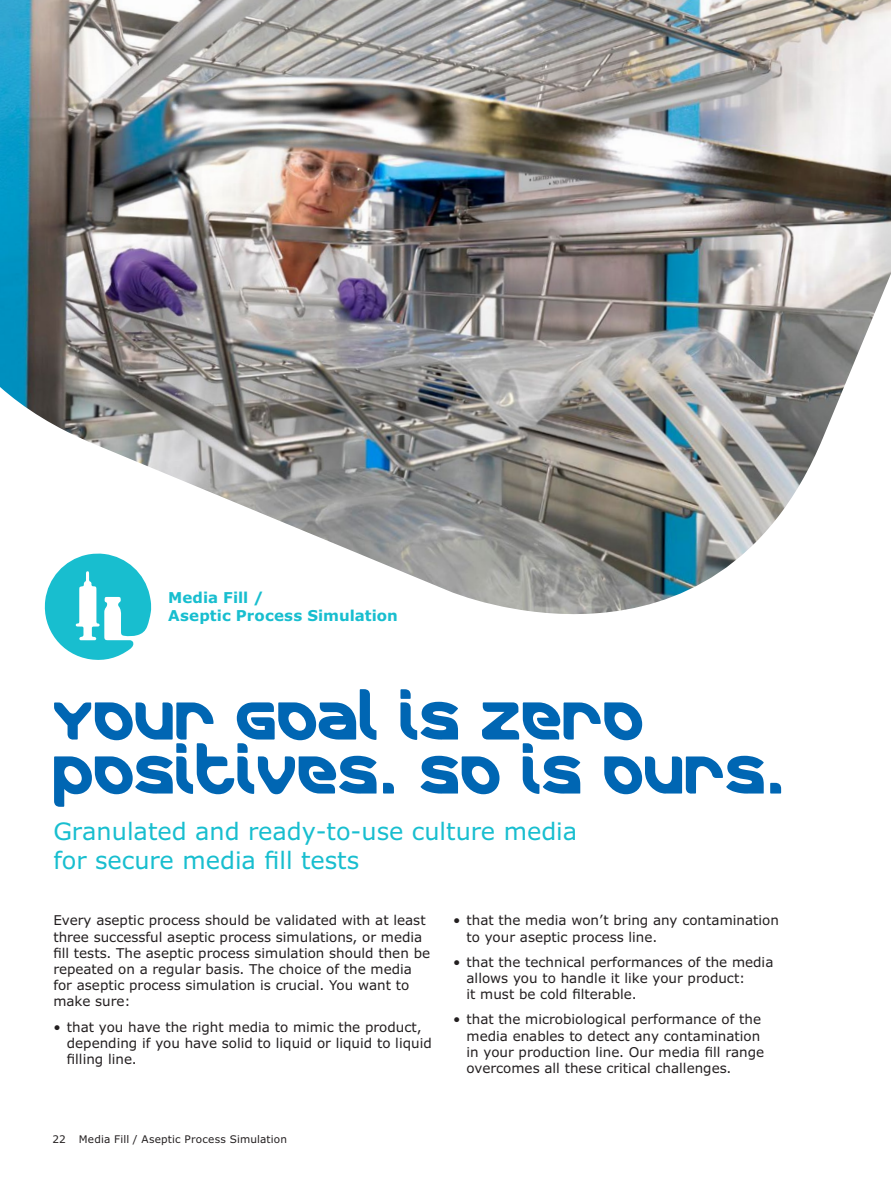
<style>
.page{position:relative;width:891px;height:1188px;background:#fff}
.page>*{position:absolute;margin:0;border:0;box-sizing:border-box;transform-origin:0 0}
.t1{font:54px/54px "Merck";color:#0066b3}
.t2{font:24px/28.5px "Verdana Pro";color:#18becf}
.t3{font:700 15px/18px "Verdana Pro";letter-spacing:.005em;color:#18becf}
.t4{font:13.5px/16.2px "Verdana Pro";color:#231f20}
.t5{font:10.5px "Verdana Pro";letter-spacing:.02em;color:#231f20}
</style>
<div class="page">
<img style="left:0;top:0;width:891px;height:614px">
<svg style="left:42px;top:553px;width:109px;height:107px"></svg>
<p class="t3" style="left:168px;top:589px;width:231px">Media Fill /<br>Aseptic Process Simulation</p>
<h1 class="t1" style="left:53px;top:694px;width:735px">YOUR GOAL IS ZERO<br>POSITIVES. SO IS OURS.</h1>
<h2 class="t2" style="left:53px;top:817px;width:525px">Granulated and ready-to-use culture media for secure media fill tests</h2>
<p class="t4" style="left:53px;top:913px;width:378px">Every aseptic process should be validated with at least three successful aseptic process simulations, or media fill tests. The aseptic process simulation should then be repeated on a regular basis. The choice of the media for aseptic process simulation is crucial. You want to make sure:</p>
<p class="t4" style="left:67px;top:1019px;width:366px;text-indent:-14px">• that you have the right media to mimic the product, depending if you have solid to liquid or liquid to liquid filling line.</p>
<p class="t5" style="left:52px;top:1132px;width:15px">22</p>
<p class="t5" style="left:79px;top:1132px;width:210px">Media Fill / Aseptic Process Simulation</p>
<p class="t4" style="left:467px;top:913px;width:314px;text-indent:-14px">• that the media won’t bring any contamination to your aseptic process line.</p>
<p class="t4" style="left:467px;top:954px;width:308px;text-indent:-14px">• that the technical performances of the media allows you to handle it like your product:<br>it must be cold filterable.</p>
<p class="t4" style="left:467px;top:1012px;width:299px;text-indent:-14px">• that the microbiological performance of the media enables to detect any contamination in your production line. Our media fill range overcomes all these critical challenges.</p>
</div>
